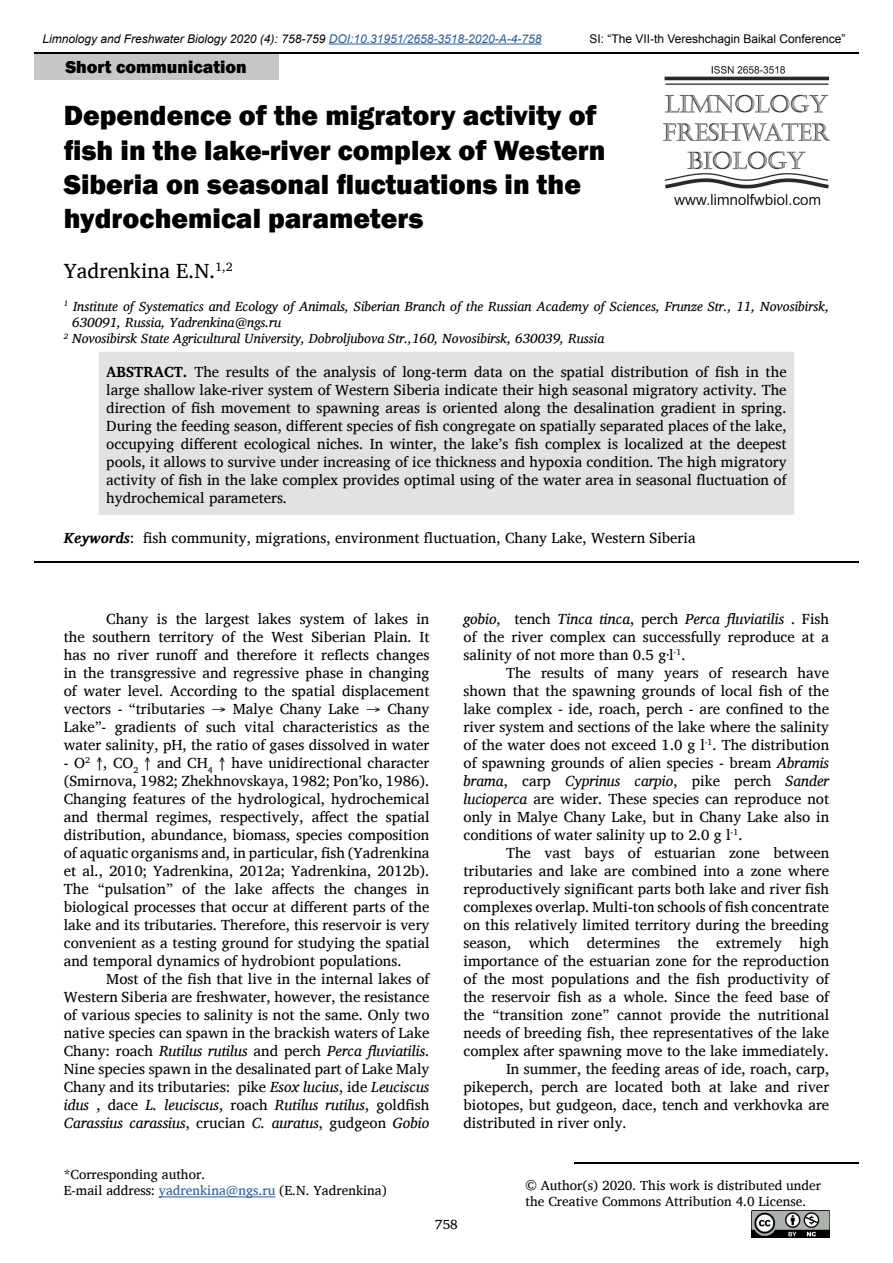
<style>
.page{position:relative;width:893px;height:1263px;background:#fff}
.page>*{position:absolute;margin:0;border:0;box-sizing:border-box;transform-origin:0 0}
.header_article{font:800 28.5px/34.2px "Franklin Gothic";color:#000}
.Autors{font:21px "Charis SIL";color:#000}
.t1{font:800 18px "Franklin Gothic";color:#000}
.body_regular{font:15px/18px "Charis SIL";color:#000;text-align:justify}
.Instituts{font:italic 13.5px/16.2px "Charis SIL";color:#000}
.small_regular{font:13.5px "Charis SIL";color:#000}
.t2{font:italic 12px "Arial";color:#000}
.t3{font:12px "Arial";color:#000}
.s1{color:#275b9b}
.s2{font-weight:700}
.s3{font-weight:700;font-style:italic}
.s4{font-style:italic}
</style>
<div class="page">
<hr style="left:34px;top:52px;width:825px;height:2px;background:#000">
<hr style="left:329px;top:44px;width:213px;height:1px;background:#275b9b">
<img style="left:663px;top:67px;width:166px;height:138px">
<div style="left:34px;top:54px;width:244px;height:26px;background:#c6c6c6"></div>
<img style="left:751px;top:1210px;width:78px;height:27px">
<hr style="left:574px;top:1162px;width:285px;height:1px;background:#000">
<hr style="left:159px;top:1196px;width:116px;height:1px;background:#275b9b">
<div style="left:99px;top:352px;width:695px;height:163px;background:#e3e2e1"></div>
<hr style="left:34px;top:561px;width:825px;height:2px;background:#000">
<p class="t2" style="left:43px;top:31px;width:500px">Limnology and Freshwater Biology 2020 (4): 758-759 <span class="s1">DOI:10.31951/2658-3518-2020-A-4-758</span></p>
<p class="t3" style="left:589px;top:31px;width:258px">SI: “The VII-th Vereshchagin Baikal Conference”</p>
<p class="t1" style="left:65px;top:55px;width:183px">Short communication</p>
<p class="header_article" style="left:64px;top:99px;width:543px">Dependence of the migratory activity of fish in the lake-river complex of Western Siberia on seasonal fluctuations in the hydrochemical parameters</p>
<p class="Autors" style="left:64px;top:259px;width:170px">Yadrenkina E.N.<sup>1,2</sup></p>
<p class="Instituts" style="left:72px;top:298px;width:758px;text-indent:-9px"><sup>1</sup> Institute of Systematics and Ecology of Animals, Siberian Branch of the Russian Academy of Sciences, Frunze Str., 11, Novosibirsk,<br>630091, Russia, Yadrenkina@ngs.ru</p>
<p class="Instituts" style="left:64px;top:330px;width:542px"><sup>2</sup> Novosibirsk State Agricultural University, Dobroljubova Str.,160, Novosibirsk, 630039, Russia</p>
<p class="body_regular" style="left:106px;top:363px;width:682px"><span class="s2">ABSTRACT.</span> The results of the analysis of long-term data on the spatial distribution of fish in the large shallow lake-river system of Western Siberia indicate their high seasonal migratory activity. The direction of fish movement to spawning areas is oriented along the desalination gradient in spring.<br>During the feeding season, different species of fish congregate on spatially separated places of the lake, occupying different ecological niches. In winter, the lake’s fish complex is localized at the deepest pools, it allows to survive under increasing of ice thickness and hypoxia condition. The high migratory activity of fish in the lake complex provides optimal using of the water area in seasonal fluctuation of hydrochemical parameters.</p>
<p class="body_regular" style="left:64px;top:529px;width:633px"><span class="s3">Keywords</span>: fish community, migrations, environment fluctuation, Chany Lake, Western Siberia</p>
<p class="body_regular" style="left:64px;top:609px;width:367px;text-indent:43px">Chany is the largest lakes system of lakes in the southern territory of the West Siberian Plain. It has no river runoff and therefore it reflects changes in the transgressive and regressive phase in changing of water level. According to the spatial displacement vectors - “tributaries → Malye Chany Lake → Chany Lake”- gradients of such vital characteristics as the water salinity, pH, the ratio of gases dissolved in water</p>
<p class="body_regular" style="left:64px;top:753px;width:367px">- O<sup>2</sup> ↑, CO<sub>2</sub> ↑ and CH<sub>4</sub> ↑ have unidirectional character (Smirnova, 1982; Zhekhnovskaya, 1982; Pon’ko, 1986).<br>Changing features of the hydrological, hydrochemical and thermal regimes, respectively, affect the spatial distribution, abundance, biomass, species composition of aquatic organisms and, in particular, fish (Yadrenkina et al., 2010; Yadrenkina, 2012a; Yadrenkina, 2012b).<br>The “pulsation” of the lake affects the changes in biological processes that occur at different parts of the lake and its tributaries. Therefore, this reservoir is very convenient as a testing ground for studying the spatial and temporal dynamics of hydrobiont populations.</p>
<p class="body_regular" style="left:64px;top:969px;width:367px;text-indent:43px">Most of the fish that live in the internal lakes of Western Siberia are freshwater, however, the resistance of various species to salinity is not the same. Only two native species can spawn in the brackish waters of Lake Chany: roach <span class="s4">Rutilus rutilus</span> and perch <span class="s4">Perca fluviatilis</span>.<br>Nine species spawn in the desalinated part of Lake Maly Chany and its tributaries: pike <span class="s4">Esox lucius</span>, ide <span class="s4">Leuciscus idus</span> , dace <span class="s4">L. leuciscus</span>, roach <span class="s4">Rutilus rutilus</span>, goldfish <span class="s4">Carassius carassius</span>, crucian <span class="s4">C. auratus</span>, gudgeon <span class="s4">Gobio</span></p>
<p class="small_regular" style="left:64px;top:1166px;width:143px">*Corresponding author.</p>
<p class="small_regular" style="left:64px;top:1182px;width:325px">E-mail address: <span class="s1">yadrenkina@ngs.ru</span> (E.N. Yadrenkina)</p>
<p class="body_regular" style="left:463px;top:609px;width:367px"><span class="s4">gobio</span>, tench <span class="s4">Tinca tinca</span>, perch <span class="s4">Perca fluviatilis</span> . Fish of the river complex can successfully reproduce at a salinity of not more than 0.5 g·l<sup>-1</sup>.</p>
<p class="body_regular" style="left:463px;top:663px;width:367px;text-indent:43px">The results of many years of research have shown that the spawning grounds of local fish of the lake complex - ide, roach, perch - are confined to the river system and sections of the lake where the salinity of the water does not exceed 1.0 g l<sup>-1</sup>. The distribution of spawning grounds of alien species - bream <span class="s4">Abramis brama</span>, carp <span class="s4">Cyprinus carpio</span>, pike perch <span class="s4">Sander lucioperca</span> are wider. These species can reproduce not only in Malye Chany Lake, but in Chany Lake also in conditions of water salinity up to 2.0 g l<sup>-1</sup>.</p>
<p class="body_regular" style="left:463px;top:843px;width:367px;text-indent:43px">The vast bays of estuarian zone between tributaries and lake are combined into a zone where reproductively significant parts both lake and river fish complexes overlap. Multi-ton schools of fish concentrate on this relatively limited territory during the breeding season, which determines the extremely high importance of the estuarian zone for the reproduction of the most populations and the fish productivity of the reservoir fish as a whole. Since the feed base of the “transition zone” cannot provide the nutritional needs of breeding fish, thee representatives of the lake complex after spawning move to the lake immediately.</p>
<p class="body_regular" style="left:463px;top:1059px;width:367px;text-indent:43px">In summer, the feeding areas of ide, roach, carp, pikeperch, perch are located both at lake and river biotopes, but gudgeon, dace, tench and verkhovka are distributed in river only.</p>
<p class="small_regular" style="left:526px;top:1177px;width:297px">© Author(s) 2020. This work is distributed under</p>
<p class="small_regular" style="left:526px;top:1193px;width:282px">the Creative Commons Attribution 4.0 License.</p>
<p class="small_regular" style="left:435px;top:1216px;width:24px">758</p>
</div>
